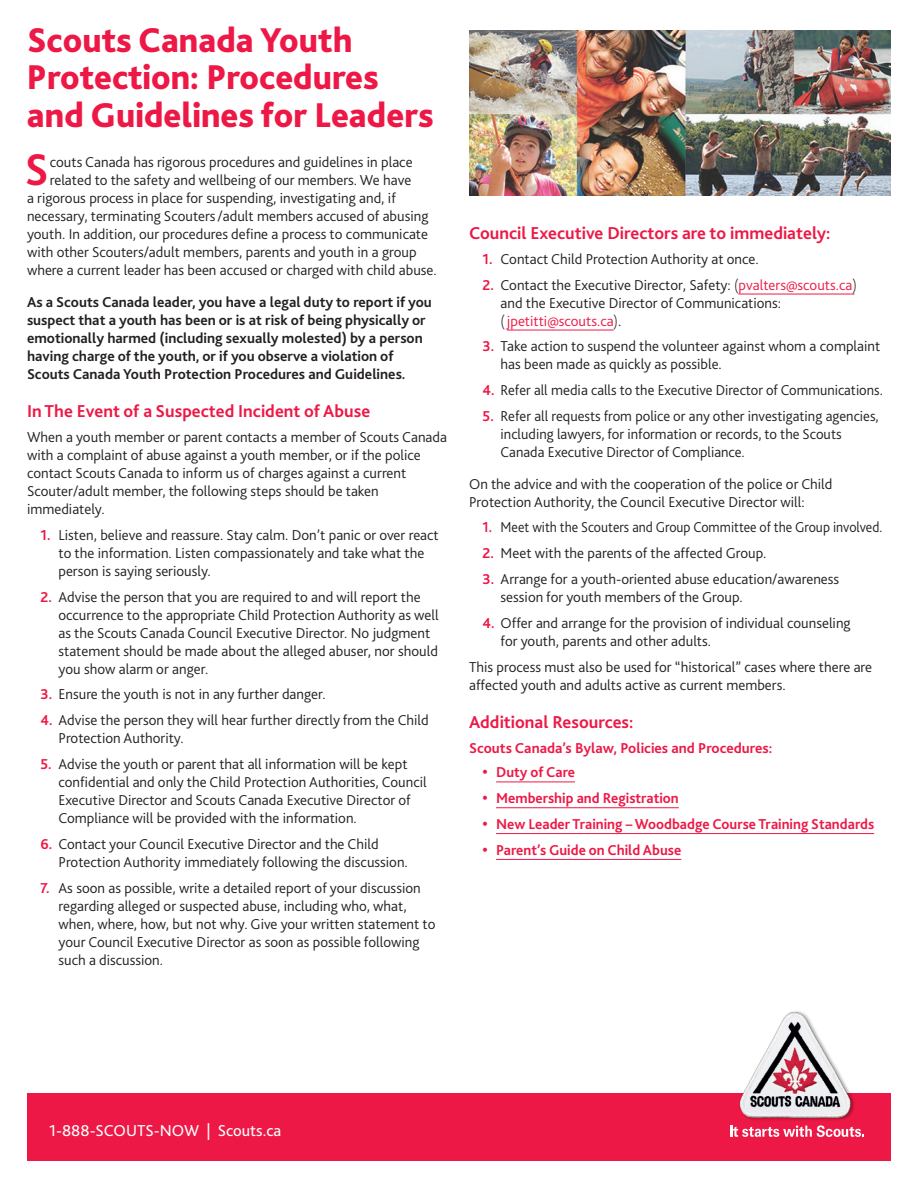
<style>
.page{position:relative;width:918px;height:1188px;background:#fff}
.page>*{position:absolute;margin:0;border:0;box-sizing:border-box;transform-origin:0 0}
.t1{font:700 46.5px "Bliss 2";color:#ed1845;scale:.96 1}
.t2{font:800 36px/37.5px "Bliss 2";color:#ed1845}
.t3{font:700 18px "Bliss 2";color:#ed1845}
.t4{font:16.5px "Bliss 2";color:#fff}
.t5{font:300 15px/18px "Bliss 2";color:#231f20}
.t6{font:700 15px/18px "Bliss 2";color:#231f20}
.t7{font:700 15px "Bliss 2";color:#ed1845}
.t8{font:300 15px "Bliss 2";color:#231f20;scale:.93 1}
.s1{font-weight:700;color:#ed1845}
.s2{font-weight:200}
.s3{color:#ed1845}
.s4{font-size:16.5px}
</style>
<div class="page">
<img style="left:469px;top:30px;width:422px;height:166px">
<hr style="left:738px;top:294px;width:117px;height:1px;background:#ed1845">
<hr style="left:507px;top:330px;width:107px;height:1px;background:#ed1845">
<hr style="left:496px;top:782px;width:79px;height:1px;background:#ed1845">
<hr style="left:496px;top:807px;width:183px;height:1px;background:#ed1845">
<hr style="left:496px;top:833px;width:378px;height:1px;background:#ed1845">
<hr style="left:496px;top:859px;width:185px;height:1px;background:#ed1845">
<div style="left:27px;top:1094px;width:864px;height:67px;background:#ed1845"></div>
<img style="left:728px;top:1011px;width:136px;height:110px">
<svg style="left:730px;top:1125px;width:134px;height:12px"></svg>
<p class="t2" style="left:27px;top:20px;width:408px">Scouts Canada Youth<br>Protection: Procedures and Guidelines for Leaders</p>
<p class="t1" style="left:25px;top:141px;width:26px">S</p>
<p class="t5" style="left:50px;top:153px;width:364px">couts Canada has rigorous procedures and guidelines in place</p>
<p class="t5" style="left:50px;top:171px;width:363px">related to the safety and wellbeing of our members. We have</p>
<p class="t5" style="left:27px;top:189px;width:370px">a rigorous process in place for suspending, investigating and, if</p>
<p class="t5" style="left:27px;top:207px;width:403px">necessary, terminating Scouters/adult members accused of abusing</p>
<p class="t5" style="left:27px;top:225px;width:403px">youth. In addition, our procedures define a process to communicate</p>
<p class="t5" style="left:27px;top:243px;width:391px">with other Scouters/adult members, parents and youth in a group</p>
<p class="t5" style="left:27px;top:261px;width:411px">where a current leader has been accused or charged with child abuse.</p>
<p class="t6" style="left:27px;top:293px;width:406px">As a Scouts Canada leader, you have a legal duty to report if you suspect that a youth has been or is at risk of being physically or emotionally harmed (including sexually molested) by a person having charge of the youth, or if you observe a violation of Scouts Canada Youth Protection Procedures and Guidelines.</p>
<p class="t3" style="left:27px;top:400px;width:345px">In The Event of a Suspected Incident of Abuse</p>
<p class="t5" style="left:27px;top:428px;width:422px">When a youth member or parent contacts a member of Scouts Canada with a complaint of abuse against a youth member, or if the police contact Scouts Canada to inform us of charges against a current Scouter/adult member, the following steps should be taken immediately.</p>
<p class="t5" style="left:58px;top:525px;width:382px;text-indent:-18px"><span class="s1">1.</span> Listen, believe and reassure. Stay calm. Don’t panic or over react to the information. Listen compassionately and take what the person is saying seriously.</p>
<p class="t5" style="left:58px;top:587px;width:382px;text-indent:-18px"><span class="s1">2.</span> Advise the person that you are required to and will report the occurrence to the appropriate Child Protection Authority as well as the Scouts Canada Council Executive Director. No judgment statement should be made about the alleged abuser, nor should you show alarm or anger.</p>
<p class="t5" style="left:40px;top:685px;width:287px"><span class="s1">3.</span> Ensure the youth is not in any further danger.</p>
<p class="t5" style="left:58px;top:711px;width:372px;text-indent:-18px"><span class="s1">4.</span> Advise the person they will hear further directly from the Child<br>Protection Authority.</p>
<p class="t5" style="left:58px;top:755px;width:370px;text-indent:-18px"><span class="s1">5.</span> Advise the youth or parent that all information will be kept confidential and only the Child Protection Authorities, Council Executive Director and Scouts Canada Executive Director of Compliance will be provided with the information.</p>
<p class="t5" style="left:58px;top:835px;width:351px;text-indent:-18px"><span class="s1">6.</span> Contact your Council Executive Director and the Child<br>Protection Authority immediately following the discussion.</p>
<p class="t5" style="left:58px;top:878px;width:378px;text-indent:-18px"><span class="s1">7.</span> As soon as possible, write a detailed report of your discussion regarding alleged or suspected abuse, including who, what, when, where, how, but not why. Give your written statement to your Council Executive Director as soon as possible following such a discussion.</p>
<p class="t3" style="left:469px;top:222px;width:363px">Council Executive Directors are to immediately:</p>
<p class="t5" style="left:483px;top:249px;width:278px"><span class="s1">1.</span> Contact Child Protection Authority at once.</p>
<p class="t5" style="left:501px;top:275px;width:358px;text-indent:-18px"><span class="s1">2.</span> Contact the Executive Director, Safety: <span class="s2">(</span><span class="s3">pvalters@scouts.ca</span><span class="s2">) </span>and the Executive Director of Communications: <span class="s2">(</span><span class="s3">jpetitti@scouts.ca</span><span class="s2">)</span>.</p>
<p class="t5" style="left:501px;top:337px;width:381px;text-indent:-18px"><span class="s1">3.</span> Take action to suspend the volunteer against whom a complaint has been made as quickly as possible.</p>
<p class="t5" style="left:483px;top:381px;width:402px"><span class="s1">4.</span> Refer all media calls to the Executive Director of Communications.</p>
<p class="t5" style="left:501px;top:407px;width:380px;text-indent:-18px"><span class="s1">5.</span> Refer all requests from police or any other investigating agencies, including lawyers, for information or records, to the Scouts<br>Canada Executive Director of Compliance.</p>
<p class="t5" style="left:469px;top:474px;width:365px">On the advice and with the cooperation of the police or Child<br>Protection Authority, the Council Executive Director will:</p>
<p class="t8" style="left:483px;top:518px;width:431px"><span class="s1">1.</span> Meet with the Scouters and Group Committee of the Group involved.</p>
<p class="t5" style="left:483px;top:544px;width:285px"><span class="s1">2.</span> Meet with the parents of the affected Group.</p>
<p class="t5" style="left:501px;top:570px;width:340px;text-indent:-18px"><span class="s1">3.</span> Arrange for a youth-oriented abuse education/awareness session for youth members of the Group.</p>
<p class="t5" style="left:501px;top:613px;width:352px;text-indent:-18px"><span class="s1">4.</span> Offer and arrange for the provision of individual counseling for youth, parents and other adults.</p>
<p class="t5" style="left:469px;top:657px;width:405px">This process must also be used for “historical” cases where there are affected youth and adults active as current members.</p>
<p class="t3" style="left:469px;top:711px;width:166px">Additional Resources:</p>
<p class="t7" style="left:469px;top:738px;width:305px">Scouts Canada’s Bylaw, Policies and Procedures:</p>
<p class="t7" style="left:483px;top:763px;width:94px"><span class="s4">•</span> Duty of Care</p>
<p class="t7" style="left:483px;top:789px;width:198px"><span class="s4">•</span> Membership and Registration</p>
<p class="t7" style="left:483px;top:815px;width:393px"><span class="s4">•</span> New Leader Training – Woodbadge Course Training Standards</p>
<p class="t7" style="left:483px;top:841px;width:200px"><span class="s4">•</span> Parent’s Guide on Child Abuse</p>
<p class="t4" style="left:49px;top:1121px;width:234px">1-888-SCOUTS-NOW | Scouts.ca</p>
</div>
